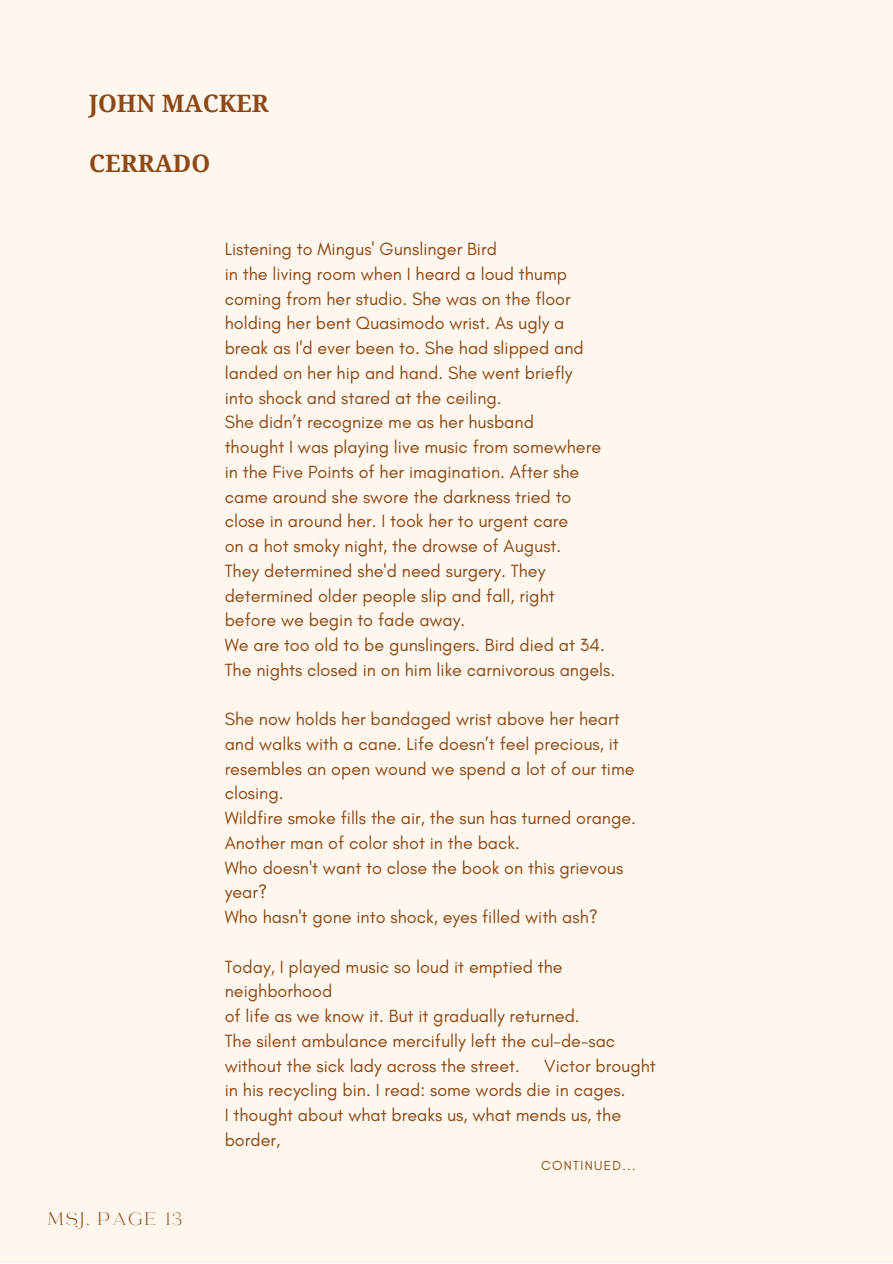
<style>
.page{position:relative;width:893px;height:1264px;background:#fff}
.page>*{position:absolute;margin:0;border:0;box-sizing:border-box;transform-origin:0 0}
.t1{font:700 24px "Noto Serif";color:#8d4816}
.t2{font:18px/24.8px "Glacial Indifference";color:#8d4816}
.t3{font:17.85px "RTL Ansam Ansam";letter-spacing:.1em;color:#8d4816}
.t4{font:13.35px "Glacial Indifference";letter-spacing:.1em;color:#8d4816}
</style>
<div class="page">
<div style="left:0;top:0;width:892px;height:1262px;background:#fff7ee"></div>
<h1 class="t1" style="left:89px;top:86px;width:181px">JOHN MACKER</h1>
<h1 class="t1" style="left:89px;top:147px;width:122px">CERRADO</h1>
<p class="t2" style="left:225px;top:236px;width:392px">Listening to Mingus' Gunslinger Bird<br>in the living room when I heard a loud thump coming from her studio. She was on the floor holding her bent Quasimodo wrist. As ugly a<br>break as I'd ever been to. She had slipped and landed on her hip and hand. She went briefly<br>into shock and stared at the ceiling.<br>She didn’t recognize me as her husband<br>thought I was playing live music from somewhere in the Five Points of her imagination. After she came around she swore the darkness tried to close in around her. I took her to urgent care<br>on a hot smoky night, the drowse of August.<br>They determined she'd need surgery. They determined older people slip and fall, right<br>before we begin to fade away.<br>We are too old to be gunslingers. Bird died at 34.<br>The nights closed in on him like carnivorous angels.</p>
<p class="t2" style="left:225px;top:706px;width:413px">She now holds her bandaged wrist above her heart and walks with a cane. Life doesn’t feel precious, it resembles an open wound we spend a lot of our time closing.<br>Wildfire smoke fills the air, the sun has turned orange.<br>Another man of color shot in the back.<br>Who doesn't want to close the book on this grievous year?<br>Who hasn't gone into shock, eyes filled with ash?</p>
<p class="t2" style="left:225px;top:953px;width:392px">Today, I played music so loud it emptied the neighborhood<br>of life as we know it. But it gradually returned.<br>The silent ambulance mercifully left the cul-de-sac without the sick lady across the street.</p>
<p class="t2" style="left:225px;top:1052px;width:432px;text-indent:319px">Victor brought in his recycling bin. I read: some words die in cages.<br>I thought about what breaks us, what mends us, the border,</p>
<p class="t3" style="left:49px;top:1207px;width:135px">MSJ, PAGE 13</p>
<p class="t4" style="left:541px;top:1156px;width:96px">CONTINUED...</p>
</div>
